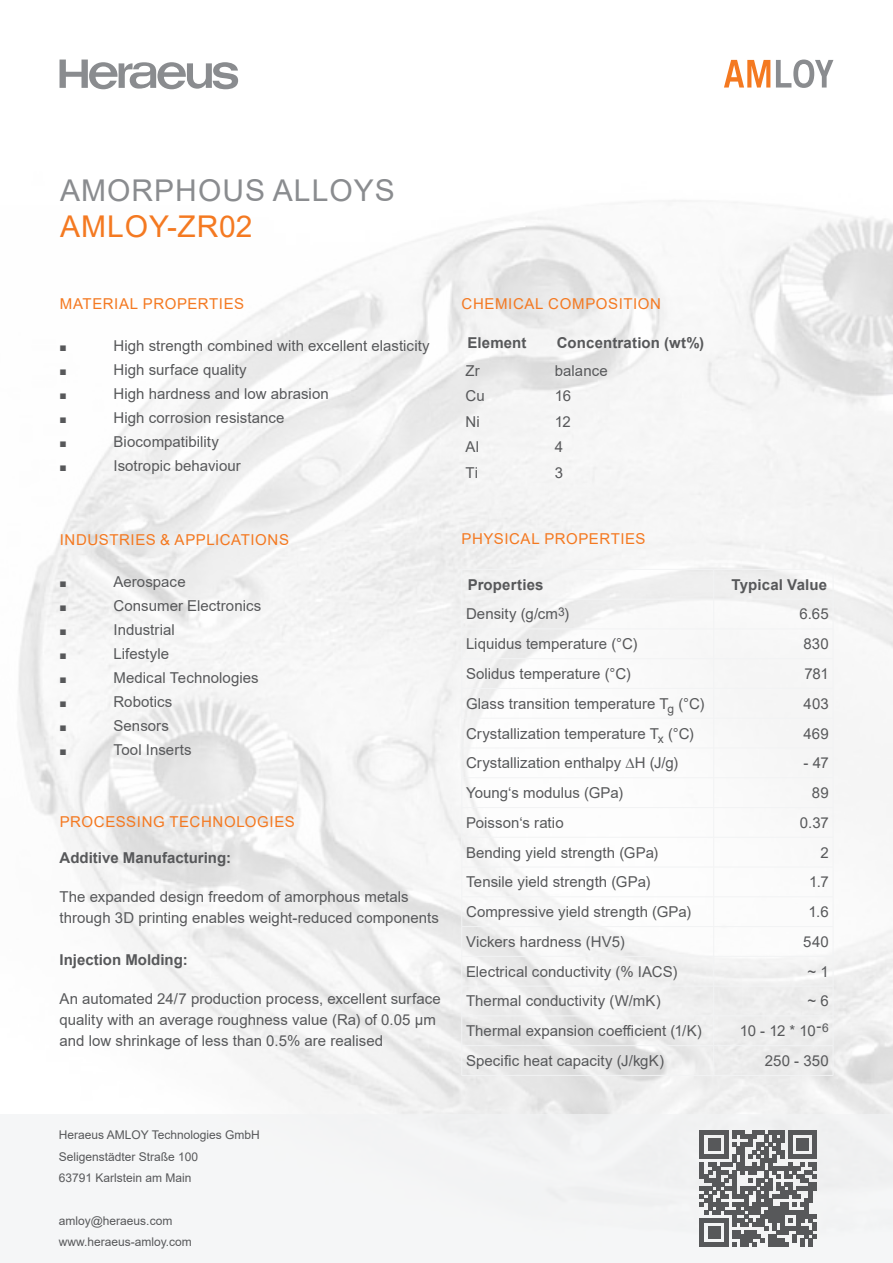
<style>
.page{position:relative;width:893px;height:1263px;background:#fff}
.page>*{position:absolute;margin:0;border:0;box-sizing:border-box;transform-origin:0 0}
.t1{font:30px "Arial";letter-spacing:.035em;color:#8a8c8f}
.t2{font:30px "Arial";letter-spacing:.035em;color:#f47921}
.t3{font:15px/21px "Arial";letter-spacing:.005em;color:#57585a}
.t4{font:15px "Arial";letter-spacing:.04em;color:#f47921}
.t5{font:700 15px "Arial";color:#57585a}
.t6{font:12px/21.5px "Arial";color:#57585a}
</style>
<div class="page">
<hr style="left:461px;top:629px;width:1px;height:30px;background:#f2f3f4">
<hr style="left:833px;top:629px;width:1px;height:30px;background:#f2f3f4">
<hr style="left:461px;top:718px;width:1px;height:30px;background:#f2f3f4">
<hr style="left:713px;top:718px;width:1px;height:30px;background:#f2f3f4">
<hr style="left:833px;top:718px;width:1px;height:30px;background:#f2f3f4">
<hr style="left:461px;top:748px;width:253px;height:1px;background:#f2f3f4">
<hr style="left:714px;top:748px;width:119px;height:1px;background:#f2f3f4">
<hr style="left:461px;top:777px;width:253px;height:1px;background:#f2f3f4">
<hr style="left:714px;top:777px;width:119px;height:1px;background:#f2f3f4">
<hr style="left:461px;top:807px;width:253px;height:1px;background:#f2f3f4">
<hr style="left:714px;top:807px;width:119px;height:1px;background:#f2f3f4">
<hr style="left:461px;top:837px;width:253px;height:1px;background:#f2f3f4">
<hr style="left:714px;top:837px;width:119px;height:1px;background:#f2f3f4">
<hr style="left:461px;top:867px;width:253px;height:1px;background:#f2f3f4">
<hr style="left:714px;top:867px;width:119px;height:1px;background:#f2f3f4">
<hr style="left:461px;top:896px;width:253px;height:1px;background:#f2f3f4">
<hr style="left:714px;top:896px;width:119px;height:1px;background:#f2f3f4">
<hr style="left:461px;top:926px;width:253px;height:1px;background:#f2f3f4">
<hr style="left:714px;top:926px;width:119px;height:1px;background:#f2f3f4">
<hr style="left:461px;top:956px;width:253px;height:1px;background:#f2f3f4">
<hr style="left:714px;top:956px;width:119px;height:1px;background:#f2f3f4">
<hr style="left:461px;top:986px;width:253px;height:1px;background:#f2f3f4">
<hr style="left:714px;top:986px;width:119px;height:1px;background:#f2f3f4">
<hr style="left:461px;top:1015px;width:253px;height:1px;background:#f2f3f4">
<hr style="left:714px;top:1015px;width:119px;height:1px;background:#f2f3f4">
<hr style="left:461px;top:1045px;width:253px;height:1px;background:#f2f3f4">
<svg style="left:461px;top:749px;width:1px;height:326px"></svg>
<hr style="left:714px;top:1045px;width:119px;height:1px;background:#f2f3f4">
<svg style="left:713px;top:749px;width:1px;height:326px"></svg>
<svg style="left:833px;top:748px;width:1px;height:327px"></svg>
<hr style="left:461px;top:1075px;width:253px;height:1px;background:#f2f3f4">
<hr style="left:714px;top:1075px;width:119px;height:1px;background:#f2f3f4">
<hr style="left:462px;top:658px;width:252px;height:1px;background:#f2f3f4">
<hr style="left:714px;top:658px;width:119px;height:1px;background:#f2f3f4">
<svg style="left:461px;top:659px;width:1px;height:29px"></svg>
<svg style="left:833px;top:659px;width:1px;height:29px"></svg>
<hr style="left:462px;top:688px;width:252px;height:1px;background:#f2f3f4">
<hr style="left:714px;top:688px;width:119px;height:1px;background:#f2f3f4">
<hr style="left:462px;top:718px;width:252px;height:1px;background:#f2f3f4">
<hr style="left:714px;top:718px;width:119px;height:1px;background:#f2f3f4">
<hr style="left:461px;top:688px;width:1px;height:30px;background:#f2f3f4">
<hr style="left:833px;top:688px;width:1px;height:30px;background:#f2f3f4">
<hr style="left:461px;top:628px;width:253px;height:1px;background:#f2f3f4">
<hr style="left:714px;top:628px;width:119px;height:1px;background:#f2f3f4">
<hr style="left:461px;top:569px;width:253px;height:1px;background:#f2f3f4">
<svg style="left:461px;top:570px;width:1px;height:58px"></svg>
<hr style="left:714px;top:569px;width:119px;height:1px;background:#f2f3f4">
<svg style="left:713px;top:570px;width:1px;height:148px"></svg>
<svg style="left:833px;top:570px;width:1px;height:58px"></svg>
<hr style="left:461px;top:599px;width:253px;height:1px;background:#f2f3f4">
<hr style="left:714px;top:599px;width:119px;height:1px;background:#f2f3f4">
<svg style="left:60px;top:60px;width:178px;height:29px"></svg>
<svg style="left:724px;top:60px;width:46px;height:28px"></svg>
<svg style="left:776px;top:60px;width:57px;height:28px"></svg>
<div style="left:0;top:1114px;width:893px;height:149px;background:#f2f3f4"></div>
<svg style="left:700px;top:1130px;width:117px;height:117px"></svg>
<h1 class="t1" style="left:60px;top:170px;width:336px">AMORPHOUS ALLOYS</h1>
<h1 class="t2" style="left:60px;top:206px;width:194px">AMLOY-ZR02</h1>
<p class="t4" style="left:60px;top:293px;width:186px">MATERIAL PROPERTIES</p>
<p class="t6" style="left:60px;top:336px;width:9px">■</p>
<p class="t3" style="left:114px;top:335px;width:318px">High strength combined with excellent elasticity</p>
<p class="t6" style="left:60px;top:360px;width:9px">■</p>
<p class="t3" style="left:114px;top:359px;width:135px">High surface quality</p>
<p class="t6" style="left:60px;top:384px;width:9px">■</p>
<p class="t3" style="left:114px;top:383px;width:217px">High hardness and low abrasion</p>
<p class="t6" style="left:60px;top:408px;width:9px">■</p>
<p class="t3" style="left:114px;top:407px;width:173px">High corrosion resistance</p>
<p class="t6" style="left:60px;top:432px;width:9px">■</p>
<p class="t3" style="left:114px;top:431px;width:107px">Biocompatibility</p>
<p class="t6" style="left:60px;top:456px;width:9px">■</p>
<p class="t3" style="left:114px;top:455px;width:129px">Isotropic behaviour</p>
<p class="t4" style="left:462px;top:293px;width:201px">CHEMICAL COMPOSITION</p>
<p class="t5" style="left:467px;top:332px;width:61px">Element</p>
<p class="t5" style="left:557px;top:332px;width:149px">Concentration (wt%)</p>
<p class="t3" style="left:466px;top:360px;width:16px">Zr</p>
<p class="t3" style="left:555px;top:360px;width:54px">balance</p>
<p class="t3" style="left:466px;top:385px;width:21px">Cu</p>
<p class="t3" style="left:555px;top:385px;width:18px">16</p>
<p class="t3" style="left:466px;top:411px;width:16px">Ni</p>
<p class="t3" style="left:555px;top:411px;width:18px">12</p>
<p class="t3" style="left:466px;top:436px;width:15px">Al</p>
<p class="t3" style="left:555px;top:436px;width:10px">4</p>
<p class="t3" style="left:466px;top:462px;width:14px">Ti</p>
<p class="t3" style="left:555px;top:462px;width:10px">3</p>
<p class="t4" style="left:60px;top:530px;width:231px">INDUSTRIES &amp; APPLICATIONS</p>
<p class="t6" style="left:60px;top:572px;width:9px">■</p>
<p class="t3" style="left:114px;top:571px;width:74px">Aerospace</p>
<p class="t6" style="left:60px;top:596px;width:9px">■</p>
<p class="t3" style="left:114px;top:595px;width:149px">Consumer Electronics</p>
<p class="t6" style="left:60px;top:620px;width:9px">■</p>
<p class="t3" style="left:114px;top:619px;width:63px">Industrial</p>
<p class="t6" style="left:60px;top:644px;width:9px">■</p>
<p class="t3" style="left:114px;top:643px;width:57px">Lifestyle</p>
<p class="t6" style="left:60px;top:668px;width:9px">■</p>
<p class="t3" style="left:114px;top:667px;width:147px">Medical Technologies</p>
<p class="t6" style="left:60px;top:692px;width:9px">■</p>
<p class="t3" style="left:114px;top:691px;width:60px">Robotics</p>
<p class="t6" style="left:60px;top:716px;width:9px">■</p>
<p class="t3" style="left:114px;top:715px;width:57px">Sensors</p>
<p class="t6" style="left:60px;top:740px;width:9px">■</p>
<p class="t3" style="left:114px;top:739px;width:80px">Tool Inserts</p>
<p class="t4" style="left:60px;top:811px;width:236px">PROCESSING TECHNOLOGIES</p>
<p class="t5" style="left:60px;top:847px;width:173px">Additive Manufacturing:</p>
<p class="t3" style="left:60px;top:886px;width:381px">The expanded design freedom of amorphous metals through 3D printing enables weight-reduced components</p>
<p class="t5" style="left:60px;top:949px;width:130px">Injection Molding:</p>
<p class="t3" style="left:60px;top:988px;width:383px">An automated 24/7 production process, excellent surface quality with an average roughness value (Ra) of 0.05 µm and low shrinkage of less than 0.5% are realised</p>
<p class="t4" style="left:462px;top:529px;width:185px">PHYSICAL PROPERTIES</p>
<p class="t5" style="left:468px;top:574px;width:77px">Properties</p>
<p class="t5" style="left:732px;top:574px;width:97px">Typical Value</p>
<p class="t3" style="left:466px;top:604px;width:105px">Density (g/cm<sup>3</sup>)</p>
<p class="t3" style="left:799px;top:604px;width:31px">6.65</p>
<p class="t3" style="left:466px;top:633px;width:173px">Liquidus temperature (°C)</p>
<p class="t3" style="left:803px;top:633px;width:27px">830</p>
<p class="t3" style="left:466px;top:663px;width:166px">Solidus temperature (°C)</p>
<p class="t3" style="left:804px;top:663px;width:26px">781</p>
<p class="t3" style="left:466px;top:693px;width:240px">Glass transition temperature T<sub>g</sub> (°C)</p>
<p class="t3" style="left:804px;top:693px;width:27px">403</p>
<p class="t3" style="left:466px;top:723px;width:229px">Crystallization temperature T<sub>x</sub> (°C)</p>
<p class="t3" style="left:803px;top:723px;width:27px">469</p>
<p class="t3" style="left:466px;top:752px;width:213px">Crystallization enthalpy ∆H (J/g)</p>
<p class="t3" style="left:803px;top:752px;width:27px">- 47</p>
<p class="t3" style="left:466px;top:782px;width:159px">Young‘s modulus (GPa)</p>
<p class="t3" style="left:812px;top:782px;width:18px">89</p>
<p class="t3" style="left:466px;top:812px;width:99px">Poisson‘s ratio</p>
<p class="t3" style="left:800px;top:812px;width:31px">0.37</p>
<p class="t3" style="left:466px;top:842px;width:194px">Bending yield strength (GPa)</p>
<p class="t3" style="left:820px;top:842px;width:10px">2</p>
<p class="t3" style="left:466px;top:871px;width:186px">Tensile yield strength (GPa)</p>
<p class="t3" style="left:809px;top:871px;width:21px">1.7</p>
<p class="t3" style="left:466px;top:901px;width:227px">Compressive yield strength (GPa)</p>
<p class="t3" style="left:809px;top:901px;width:22px">1.6</p>
<p class="t3" style="left:466px;top:931px;width:160px">Vickers hardness (HV5)</p>
<p class="t3" style="left:803px;top:931px;width:27px">540</p>
<p class="t3" style="left:466px;top:961px;width:213px">Electrical conductivity (% IACS)</p>
<p class="t3" style="left:807px;top:961px;width:23px">~ 1</p>
<p class="t3" style="left:466px;top:990px;width:196px">Thermal conductivity (W/mK)</p>
<p class="t3" style="left:807px;top:990px;width:23px">~ 6</p>
<p class="t3" style="left:466px;top:1020px;width:237px">Thermal expansion coefficient (1/K)</p>
<p class="t3" style="left:740px;top:1020px;width:91px">10 - 12 * 10-<sup>6</sup></p>
<p class="t3" style="left:466px;top:1050px;width:199px">Specific heat capacity (J/kgK)</p>
<p class="t3" style="left:765px;top:1050px;width:65px">250 - 350</p>
<p class="t6" style="left:59px;top:1124px;width:202px">Heraeus AMLOY Technologies GmbH<br>Seligenstädter Straße 100<br>63791 Karlstein am Main</p>
<p class="t6" style="left:59px;top:1210px;width:135px">amloy@heraeus.com www.heraeus-amloy.com</p>
</div>
